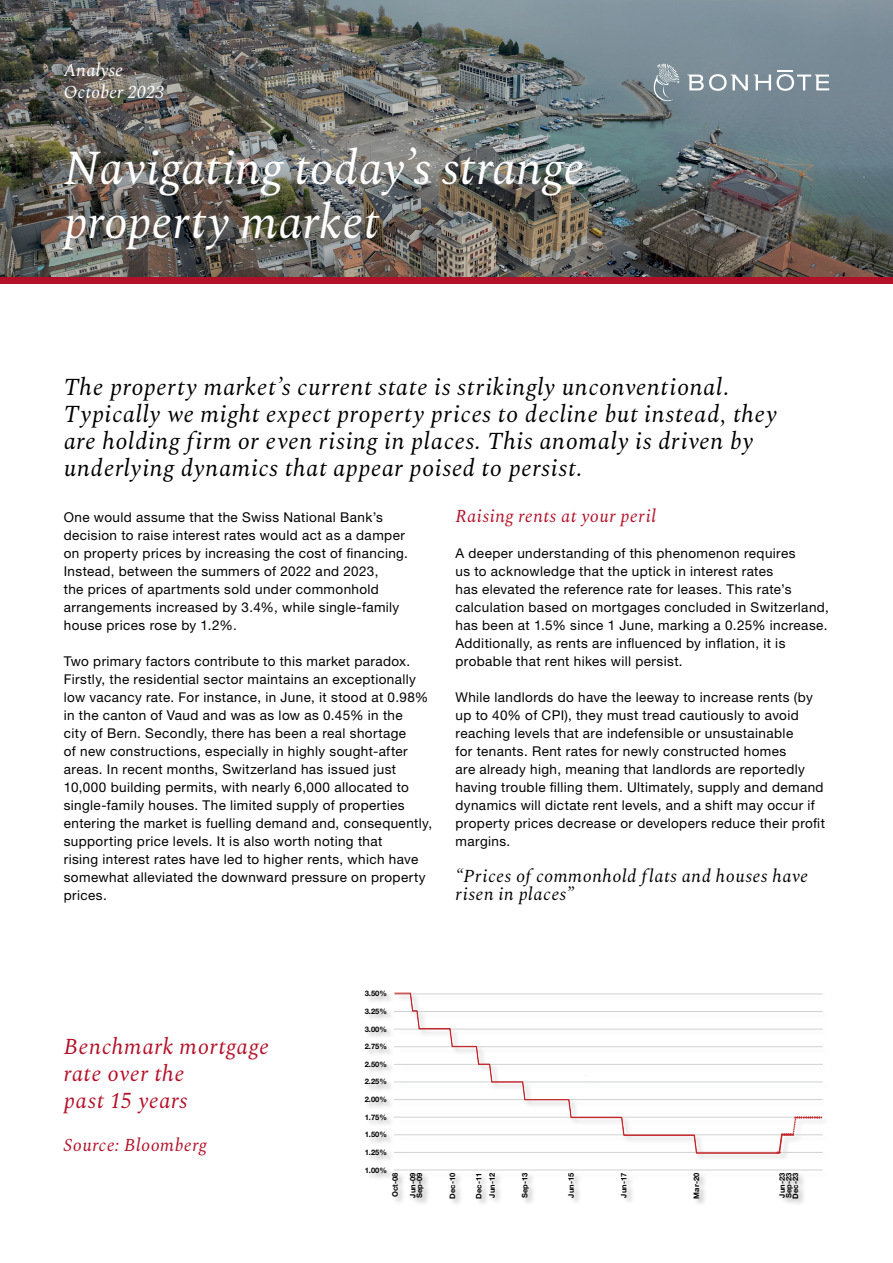
<style>
.page{position:relative;width:893px;height:1263px;background:#fff}
.page>*{position:absolute;margin:0;border:0;box-sizing:border-box;transform-origin:0 0}
.t1{font:italic 48px/54px "Spectral";letter-spacing:.005em;color:#fff}
.t2{font:italic 24px/27px "Spectral";letter-spacing:.03em;color:#000}
.t3{font:italic 22.5px/27px "Spectral";letter-spacing:.03em;color:#b31029}
.t4{font:italic 18px/18px "Spectral";letter-spacing:.03em;color:#000}
.t5{font:italic 18px "Spectral";letter-spacing:.025em;color:#b31029}
.t6{font:italic 18px/22.5px "Spectral";letter-spacing:.01em;color:#fff}
.t7{font:13.5px/18px "Helvetica Neue LT Std";letter-spacing:.03em;color:#000}
.t8{font:700 7.65px/6.6px "Helvetica Neue LT Std";color:#000001}
</style>
<div class="page">
<div style="left:0;top:278px;width:893px;height:6px;background:#b31029"></div>
<img style="left:0;top:0;width:893px;height:278px">
<svg style="left:687px;top:70px;width:142px;height:21px"></svg>
<svg style="left:650px;top:64px;width:29px;height:39px"></svg>
<div style="left:365px;top:990px;width:466px;height:216px;background:#231f20;opacity:.3"></div>
<hr style="left:394px;top:1152px;width:429px;height:1px;background:#cfd1d0">
<hr style="left:394px;top:1134px;width:429px;height:1px;background:#cfd1d0">
<hr style="left:394px;top:1117px;width:429px;height:1px;background:#cfd1d0">
<hr style="left:394px;top:1099px;width:429px;height:1px;background:#cfd1d0">
<hr style="left:394px;top:1082px;width:429px;height:1px;background:#cfd1d0">
<hr style="left:394px;top:1064px;width:429px;height:1px;background:#cfd1d0">
<hr style="left:394px;top:1046px;width:429px;height:1px;background:#cfd1d0">
<hr style="left:394px;top:1029px;width:429px;height:1px;background:#cfd1d0">
<hr style="left:394px;top:1011px;width:429px;height:1px;background:#cfd1d0">
<hr style="left:394px;top:994px;width:429px;height:1px;background:#cfd1d0">
<hr style="left:394px;top:1170px;width:429px;height:1px;background:#cfd1d0">
<svg style="left:777px;top:1116px;width:45px;height:39px"></svg>
<svg style="left:394px;top:993px;width:384px;height:160px"></svg>
<h3 class="t6" style="left:64px;top:57px;width:102px">Analyse<br>October 2023</h3>
<h1 class="t1" style="left:64px;top:138px;width:522px">Navigating today’s strange property market</h1>
<p class="t2" style="left:64px;top:372px;width:714px">The property market’s current state is strikingly unconventional.<br>Typically we might expect property prices to decline but instead, they are holding firm or even rising in places. This anomaly is driven by underlying dynamics that appear poised to persist.</p>
<p class="t7" style="left:64px;top:508px;width:346px">One would assume that the Swiss National Bank’s decision to raise interest rates would act as a damper on property prices by increasing the cost of financing.<br>Instead, between the summers of 2022 and 2023,<br>the prices of apartments sold under commonhold arrangements increased by 3.4%, while single-family house prices rose by 1.2%.</p>
<p class="t7" style="left:64px;top:652px;width:370px">Two primary factors contribute to this market paradox.<br>Firstly, the residential sector maintains an exceptionally low vacancy rate. For instance, in June, it stood at 0.98% in the canton of Vaud and was as low as 0.45% in the<br>city of Bern. Secondly, there has been a real shortage<br>of new constructions, especially in highly sought-after areas. In recent months, Switzerland has issued just 10,000 building permits, with nearly 6,000 allocated to single-family houses. The limited supply of properties entering the market is fuelling demand and, consequently, supporting price levels. It is also worth noting that<br>rising interest rates have led to higher rents, which have somewhat alleviated the downward pressure on property prices.</p>
<h3 class="t5" style="left:455px;top:503px;width:202px">Raising rents at your peril</h3>
<p class="t7" style="left:455px;top:544px;width:375px">A deeper understanding of this phenomenon requires<br>us to acknowledge that the uptick in interest rates<br>has elevated the reference rate for leases. This rate’s calculation based on mortgages concluded in Switzerland, has been at 1.5% since 1 June, marking a 0.25% increase.<br>Additionally, as rents are influenced by inflation, it is probable that rent hikes will persist.</p>
<p class="t7" style="left:455px;top:688px;width:371px">While landlords do have the leeway to increase rents (by up to 40% of CPI), they must tread cautiously to avoid reaching levels that are indefensible or unsustainable<br>for tenants. Rent rates for newly constructed homes<br>are already high, meaning that landlords are reportedly having trouble filling them. Ultimately, supply and demand dynamics will dictate rent levels, and a shift may occur if property prices decrease or developers reduce their profit margins.</p>
<h3 class="t4" style="left:455px;top:866px;width:354px">“Prices of commonhold flats and houses have risen in places”</h3>
<p class="t8" style="left:365px;top:990px;width:24px">3.50%</p>
<p class="t8" style="left:365px;top:1008px;width:24px">3.25%</p>
<h3 class="t3" style="left:64px;top:1032px;width:207px">Benchmark mortgage rate over the<br>past 15 years</h3>
<h3 class="t5" style="left:64px;top:1132px;width:145px">Source: Bloomberg</h3>
<p class="t8" style="left:365px;top:1025px;width:24px">3.00%</p>
<p class="t8" style="left:365px;top:1043px;width:24px">2.75%</p>
<p class="t8" style="left:365px;top:1061px;width:24px">2.50%</p>
<p class="t8" style="left:365px;top:1078px;width:24px">2.25%</p>
<p class="t8" style="left:365px;top:1096px;width:24px">2.00%</p>
<p class="t8" style="left:365px;top:1113px;width:24px">1.75%</p>
<p class="t8" style="left:365px;top:1131px;width:24px">1.50%</p>
<p class="t8" style="left:365px;top:1149px;width:24px">1.25%</p>
<p class="t8" style="left:365px;top:1166px;width:24px">1.00%</p>
<p class="t8" style="left:392px;top:1197px;width:26px;rotate:-90deg">Oct-08</p>
<p class="t8" style="left:409px;top:1198px;width:27px;rotate:-90deg">Jun-09<br>Sep-09</p>
<p class="t8" style="left:449px;top:1199px;width:27px;rotate:-90deg">Dec-10</p>
<p class="t8" style="left:472px;top:1199px;width:27px;line-height:13.2px;rotate:-90deg">Dec-11<br>Jun-12</p>
<p class="t8" style="left:521px;top:1198px;width:27px;rotate:-90deg">Sep-13</p>
<p class="t8" style="left:568px;top:1197px;width:26px;rotate:-90deg">Jun-15</p>
<p class="t8" style="left:620px;top:1197px;width:26px;rotate:-90deg">Jun-17</p>
<p class="t8" style="left:693px;top:1198px;width:27px;rotate:-90deg">Mar-20</p>
<p class="t8" style="left:779px;top:1199px;width:27px;text-align:justify;rotate:-90deg">Jun-23<br>Sep-23<br>Dec-23</p>
</div>
